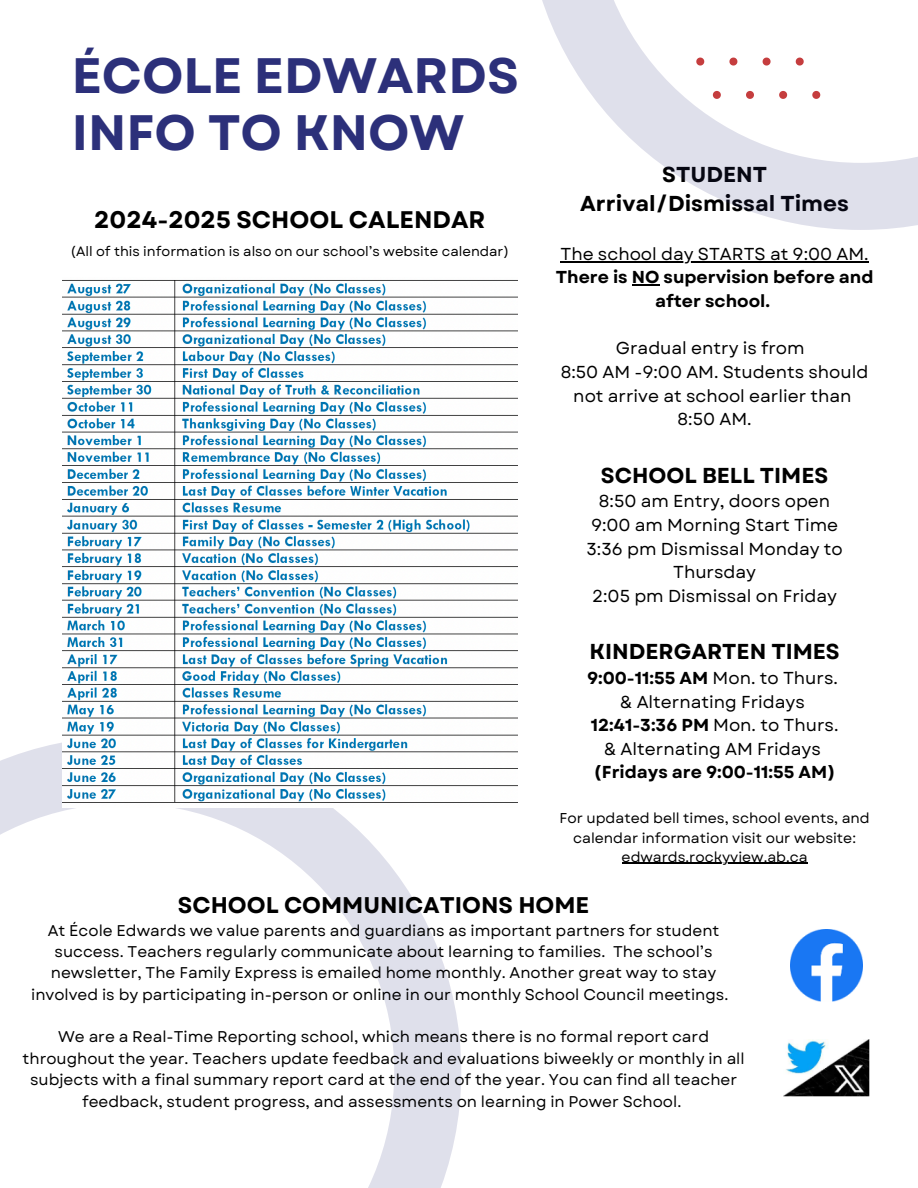
<style>
.page{position:relative;width:918px;height:1188px;background:#fff}
.page>*{position:absolute;margin:0;border:0;box-sizing:border-box;transform-origin:0 0}
.t1{font:700 49.8px/56.6px "Garet";color:#2c307a}
.t2{font:700 24px "Garet";color:#000}
.t3{font:700 22.65px "Garet";color:#000}
.t4{font:700 21.6px/29.2px "Garet";color:#000;text-align:center}
.t5{font:17.25px/23.7px "Garet";color:#000;text-align:center}
.t6{font:700 17.25px/23.7px "Garet";color:#000;text-align:center}
.t7{font:15.6px/21.3px "Garet";color:#000;text-align:center}
.t8{font:14.25px/19.2px "Garet";color:#000;text-align:center}
.t9{font:13.5px "Garet";color:#000}
.s1{font-weight:400}
.s2{font-weight:700}
</style>
<div class="page">
<svg style="left:0;top:742px;width:461px;height:446px"></svg>
<hr style="left:561px;top:261px;width:308px;height:1px;background:#000">
<svg style="left:632px;top:285px;width:28px;height:1px"></svg>
<hr style="left:622px;top:863px;width:186px;height:1px;background:#000">
<svg style="left:542px;top:0;width:376px;height:230px"></svg>
<img style="left:790px;top:930px;width:72px;height:72px">
<img style="left:784px;top:1039px;width:85px;height:58px">
<img style="left:62px;top:280px;width:456px;height:527px">
<p class="t1" style="left:72px;top:48px;width:449px">ÉCOLE EDWARDS<br>INFO TO KNOW</p>
<h2 class="t2" style="left:94px;top:202px;width:393px">2024-2025 SCHOOL CALENDAR</h2>
<p class="t9" style="left:70px;top:241px;width:440px">(All of this information is also on our school’s website calendar)</p>
<h1 class="t4" style="left:580px;top:160px;width:270px">STUDENT<br>Arrival/Dismissal Times</h1>
<p class="t6" style="left:556px;top:242px;width:319px"><span class="s1">The school day STARTS at 9:00 AM.<br></span>There is NO supervision before and after school.</p>
<h3 class="t5" style="left:561px;top:337px;width:309px">Gradual entry is from<br>8:50 AM -9:00 AM. Students should not arrive at school earlier than</h3>
<h4 class="t5" style="left:678px;top:407px;width:75px">8:50 AM.</h4>
<h4 class="t4" style="left:601px;top:460px;width:229px">SCHOOL BELL TIMES</h4>
<h4 class="t5" style="left:586px;top:490px;width:258px">8:50 am Entry, doors open<br>9:00 am Morning Start Time<br>3:36 pm Dismissal Monday to<br>Thursday</h4>
<h4 class="t5" style="left:592px;top:584px;width:246px">2:05 pm Dismissal on Friday</h4>
<h4 class="t4" style="left:589px;top:637px;width:252px">KINDERGARTEN TIMES</h4>
<h4 class="t6" style="left:587px;top:666px;width:252px">9:00-11:55 AM <span class="s1">Mon. to Thurs.</span></h4>
<h4 class="t5" style="left:591px;top:690px;width:249px">&amp; Alternating Fridays<br><span class="s2">12:41-3:36 PM</span> Mon. to Thurs. &amp; Alternating AM Fridays <span class="s2">(Fridays are 9:00-11:55 AM)</span></h4>
<h4 class="t8" style="left:559px;top:809px;width:312px">For updated bell times, school events, and calendar information visit our website:</h4>
<h4 class="t8" style="left:622px;top:847px;width:187px">edwards.rockyview.ab.ca</h4>
<p class="t3" style="left:178px;top:889px;width:413px">SCHOOL COMMUNICATIONS HOME</p>
<p class="t7" style="left:31px;top:920px;width:699px">At École Edwards we value parents and guardians as important partners for student success. Teachers regularly communicate about learning to families. The school’s newsletter, The Family Express is emailed home monthly. Another great way to stay involved is by participating in-person or online in our monthly School Council meetings.</p>
<h4 class="t7" style="left:23px;top:1026px;width:724px">We are a Real-Time Reporting school, which means there is no formal report card throughout the year. Teachers update feedback and evaluations biweekly or monthly in all subjects with a final summary report card at the end of the year. You can find all teacher feedback, student progress, and assessments on learning in Power School.</h4>
</div>
